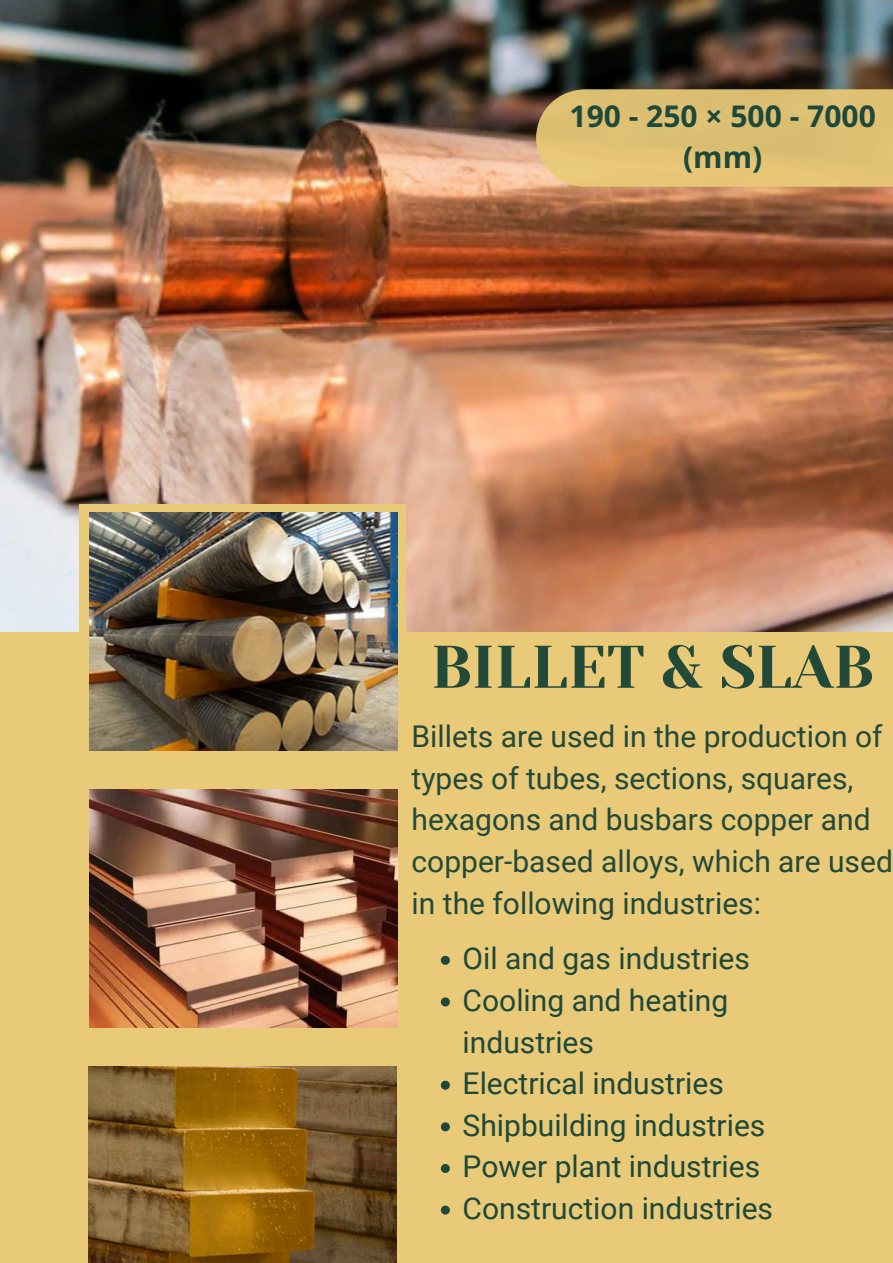
<style>
.page{position:relative;width:893px;height:1263px;background:#e9ca78}
.page>*{position:absolute;margin:0;border:0;box-sizing:border-box;transform-origin:0 0}
.t1{font:60px "Yeseva One";color:#234939}
.t2{font:30px/41.6px "Roboto";color:#234939}
.t3{font:30px/41.6px "Roboto";color:#1e4839}
.t4{font:700 30px/41.6px "Noto Sans Arabic";color:#1e4839;text-align:center}
.s1{font-family:"Noto Sans"}
</style>
<div class="page">
<img style="left:0;top:0;width:893px;height:631px">
<div style="left:79px;top:504px;width:327px;height:254px;background:#e9ca78"></div>
<img style="left:89px;top:512px;width:308px;height:238px">
<img style="left:89px;top:789px;width:308px;height:238px">
<svg style="left:536px;top:89px;width:357px;height:98px"></svg>
<svg style="left:441px;top:956px;width:9px;height:9px"></svg>
<svg style="left:441px;top:997px;width:9px;height:9px"></svg>
<svg style="left:441px;top:1081px;width:9px;height:9px"></svg>
<svg style="left:441px;top:1122px;width:9px;height:9px"></svg>
<svg style="left:441px;top:1164px;width:9px;height:9px"></svg>
<svg style="left:441px;top:1205px;width:9px;height:9px"></svg>
<img style="left:89px;top:1066px;width:307px;height:197px">
<h2 class="t4" style="left:569px;top:96px;width:308px">190 - 250 <span class="s1">×</span> 500 - 7000 <span class="s1">(mm)</span></h2>
<h1 class="t1" style="left:431px;top:633px;width:444px">BILLET &amp; SLAB</h1>
<p class="t2" style="left:411px;top:716px;width:483px">Billets are used in the production of types of tubes, sections, squares, hexagons and busbars copper and copper-based alloys, which are used in the following industries:</p>
<p class="t3" style="left:462px;top:938px;width:289px">Oil and gas industries</p>
<p class="t3" style="left:462px;top:980px;width:267px">Cooling and heating industries</p>
<p class="t3" style="left:462px;top:1063px;width:263px">Electrical industries</p>
<p class="t3" style="left:462px;top:1105px;width:304px">Shipbuilding industries</p>
<p class="t3" style="left:462px;top:1146px;width:299px">Power plant industries</p>
<p class="t3" style="left:462px;top:1188px;width:312px">Construction industries</p>
</div>
